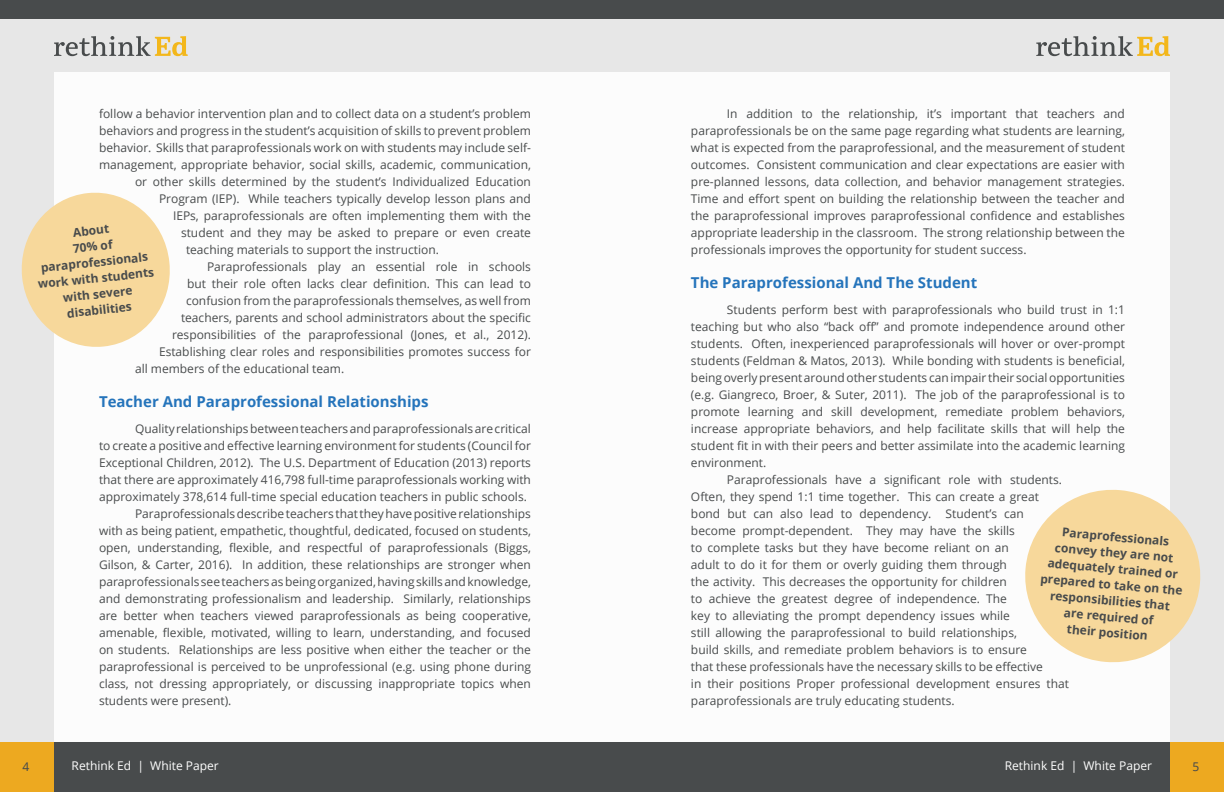
<style>
.page{position:relative;width:1224px;height:792px;background:#fff}
.page>*{position:absolute;margin:0;border:0;box-sizing:border-box;transform-origin:0 0}
.t1{font:700 15px "Open Sans";color:#2574bb}
.t2{font:12px/17px "Open Sans";color:#484b4c;text-align:justify}
.t3{font:700 12px/16px "Open Sans";color:#484b4c;text-align:center}
.t4{font:12px "Open Sans";color:#fff}
.t5{font:12px "Noto Sans";color:#484b4c}
</style>
<div class="page">
<div style="left:0;top:19px;width:1224px;height:728px;background:#e7e7e7"></div>
<div style="left:54px;top:72px;width:1116px;height:670px;background:#fff"></div>
<div style="left:54px;top:742px;width:1116px;height:50px;background:#484b4c"></div>
<div style="left:0;top:742px;width:54px;height:50px;background:#eda920"></div>
<div style="left:1170px;top:742px;width:54px;height:50px;background:#eda920"></div>
<svg style="left:54px;top:36px;width:134px;height:20px"></svg>
<svg style="left:1036px;top:36px;width:134px;height:20px"></svg>
<div style="left:0;top:0;width:1224px;height:19px;background:#484b4c"></div>
<svg style="left:21px;top:192px;width:149px;height:155px"></svg>
<svg style="left:1025px;top:489px;width:176px;height:174px"></svg>
<p class="t2" style="left:99px;top:105px;width:434px">follow a behavior intervention plan and to collect data on a student’s problem</p>
<p class="t2" style="left:99px;top:122px;width:433px">behaviors and progress in the student’s acquisition of skills to prevent problem</p>
<p class="t2" style="left:99px;top:139px;width:434px">behavior. Skills that paraprofessionals work on with students may include self-</p>
<p class="t2" style="left:99px;top:156px;width:434px">management, appropriate behavior, social skills, academic, communication,</p>
<p class="t2" style="left:135px;top:173px;width:398px">or other skills determined by the student’s Individualized Education</p>
<p class="t2" style="left:159px;top:190px;width:374px">Program (IEP). While teachers typically develop lesson plans and</p>
<p class="t2" style="left:173px;top:207px;width:360px">IEPs, paraprofessionals are often implementing them with the</p>
<p class="t2" style="left:181px;top:224px;width:351px">student and they may be asked to prepare or even create</p>
<p class="t2" style="left:186px;top:241px;width:254px">teaching materials to support the instruction.</p>
<p class="t2" style="left:207px;top:258px;width:326px">Paraprofessionals play an essential role in schools</p>
<p class="t2" style="left:187px;top:275px;width:345px">but their role often lacks clear definition. This can lead to</p>
<p class="t2" style="left:186px;top:292px;width:347px">confusion from the paraprofessionals themselves, as well from</p>
<p class="t2" style="left:181px;top:309px;width:352px">teachers, parents and school administrators about the specific</p>
<p class="t2" style="left:172px;top:326px;width:361px">responsibilities of the paraprofessional (Jones, et al., 2012).</p>
<p class="t2" style="left:159px;top:343px;width:373px">Establishing clear roles and responsibilities promotes success for</p>
<p class="t2" style="left:135px;top:360px;width:211px">all members of the educational team.</p>
<p class="t1" style="left:99px;top:391px;width:331px">Teacher And Paraprofessional Relationships</p>
<p class="t2" style="left:135px;top:420px;width:398px">Quality relationships between teachers and paraprofessionals are critical</p>
<p class="t2" style="left:99px;top:437px;width:433px">to create a positive and effective learning environment for students (Council for</p>
<p class="t2" style="left:99px;top:454px;width:434px">Exceptional Children, 2012). The U.S. Department of Education (2013) reports</p>
<p class="t2" style="left:99px;top:471px;width:434px">that there are approximately 416,798 full-time paraprofessionals working with</p>
<p class="t2" style="left:99px;top:488px;width:429px">approximately 378,614 full-time special education teachers in public schools.</p>
<p class="t2" style="left:135px;top:505px;width:397px">Paraprofessionals describe teachers that they have positive relationships</p>
<p class="t2" style="left:99px;top:522px;width:434px">with as being patient, empathetic, thoughtful, dedicated, focused on students,</p>
<p class="t2" style="left:99px;top:539px;width:434px">open, understanding, flexible, and respectful of paraprofessionals (Biggs,</p>
<p class="t2" style="left:99px;top:556px;width:434px">Gilson, &amp; Carter, 2016). In addition, these relationships are stronger when</p>
<p class="t2" style="left:99px;top:573px;width:434px">paraprofessionals see teachers as being organized, having skills and knowledge,</p>
<p class="t2" style="left:99px;top:590px;width:434px">and demonstrating professionalism and leadership. Similarly, relationships</p>
<p class="t2" style="left:99px;top:607px;width:434px">are better when teachers viewed paraprofessionals as being cooperative,</p>
<p class="t2" style="left:99px;top:624px;width:434px">amenable, flexible, motivated, willing to learn, understanding, and focused</p>
<p class="t2" style="left:99px;top:641px;width:434px">on students. Relationships are less positive when either the teacher or the</p>
<p class="t2" style="left:99px;top:658px;width:434px">paraprofessional is perceived to be unprofessional (e.g. using phone during</p>
<p class="t2" style="left:99px;top:675px;width:434px">class, not dressing appropriately, or discussing inappropriate topics when</p>
<p class="t2" style="left:99px;top:692px;width:134px">students were present).</p>
<p class="t3" style="left:32px;top:228px;width:118px;rotate:-6deg">About<br>70% of paraprofessionals work with students with severe disabilities</p>
<p class="t2" style="left:691px;top:105px;width:436px;text-indent:36px">In addition to the relationship, it’s important that teachers and paraprofessionals be on the same page regarding what students are learning, what is expected from the paraprofessional, and the measurement of student outcomes. Consistent communication and clear expectations are easier with pre-planned lessons, data collection, and behavior management strategies.<br>Time and effort spent on building the relationship between the teacher and the paraprofessional improves paraprofessional confidence and establishes appropriate leadership in the classroom. The strong relationship between the professionals improves the opportunity for student success.</p>
<p class="t1" style="left:691px;top:272px;width:288px">The Paraprofessional And The Student</p>
<p class="t2" style="left:727px;top:301px;width:400px">Students perform best with paraprofessionals who build trust in 1:1</p>
<p class="t2" style="left:691px;top:318px;width:436px">teaching but who also “back off” and promote independence around other</p>
<p class="t2" style="left:691px;top:335px;width:436px">students. Often, inexperienced paraprofessionals will hover or over-prompt</p>
<p class="t2" style="left:691px;top:352px;width:436px">students (Feldman &amp; Matos, 2013). While bonding with students is beneficial,</p>
<p class="t2" style="left:691px;top:369px;width:436px">being overly present around other students can impair their social opportunities</p>
<p class="t2" style="left:691px;top:386px;width:435px">(e.g. Giangreco, Broer, &amp; Suter, 2011). The job of the paraprofessional is to</p>
<p class="t2" style="left:691px;top:403px;width:436px">promote learning and skill development, remediate problem behaviors,</p>
<p class="t2" style="left:691px;top:420px;width:436px">increase appropriate behaviors, and help facilitate skills that will help the</p>
<p class="t2" style="left:691px;top:437px;width:436px">student fit in with their peers and better assimilate into the academic learning</p>
<p class="t2" style="left:691px;top:454px;width:77px">environment.</p>
<p class="t2" style="left:727px;top:471px;width:337px">Paraprofessionals have a significant role with students.</p>
<p class="t2" style="left:691px;top:488px;width:349px">Often, they spend 1:1 time together. This can create a great</p>
<p class="t2" style="left:691px;top:505px;width:335px">bond but can also lead to dependency. Student’s can</p>
<p class="t2" style="left:691px;top:522px;width:326px">become prompt-dependent. They may have the skills</p>
<p class="t2" style="left:691px;top:539px;width:320px">to complete tasks but they have become reliant on an</p>
<p class="t2" style="left:691px;top:556px;width:318px">adult to do it for them or overly guiding them through</p>
<p class="t2" style="left:691px;top:573px;width:318px">the activity. This decreases the opportunity for children</p>
<p class="t2" style="left:691px;top:590px;width:318px">to achieve the greatest degree of independence. The</p>
<p class="t2" style="left:691px;top:607px;width:321px">key to alleviating the prompt dependency issues while</p>
<p class="t2" style="left:691px;top:624px;width:328px">still allowing the paraprofessional to build relationships,</p>
<p class="t2" style="left:691px;top:641px;width:338px">build skills, and remediate problem behaviors is to ensure</p>
<p class="t2" style="left:691px;top:658px;width:353px">that these professionals have the necessary skills to be effective</p>
<p class="t2" style="left:691px;top:675px;width:380px">in their positions Proper professional development ensures that</p>
<p class="t2" style="left:691px;top:692px;width:265px">paraprofessionals are truly educating students.</p>
<p class="t3" style="left:1045px;top:522px;width:144px;rotate:5deg">Paraprofessionals convey they are not adequately trained or prepared to take on the responsibilities that are required of<br>their position</p>
<p class="t5" style="left:23px;top:758px;width:8px">4</p>
<p class="t4" style="left:72px;top:758px;width:149px">Rethink Ed | White Paper</p>
<p class="t4" style="left:1005px;top:758px;width:149px">Rethink Ed | White Paper</p>
<p class="t5" style="left:1193px;top:758px;width:8px">5</p>
</div>
